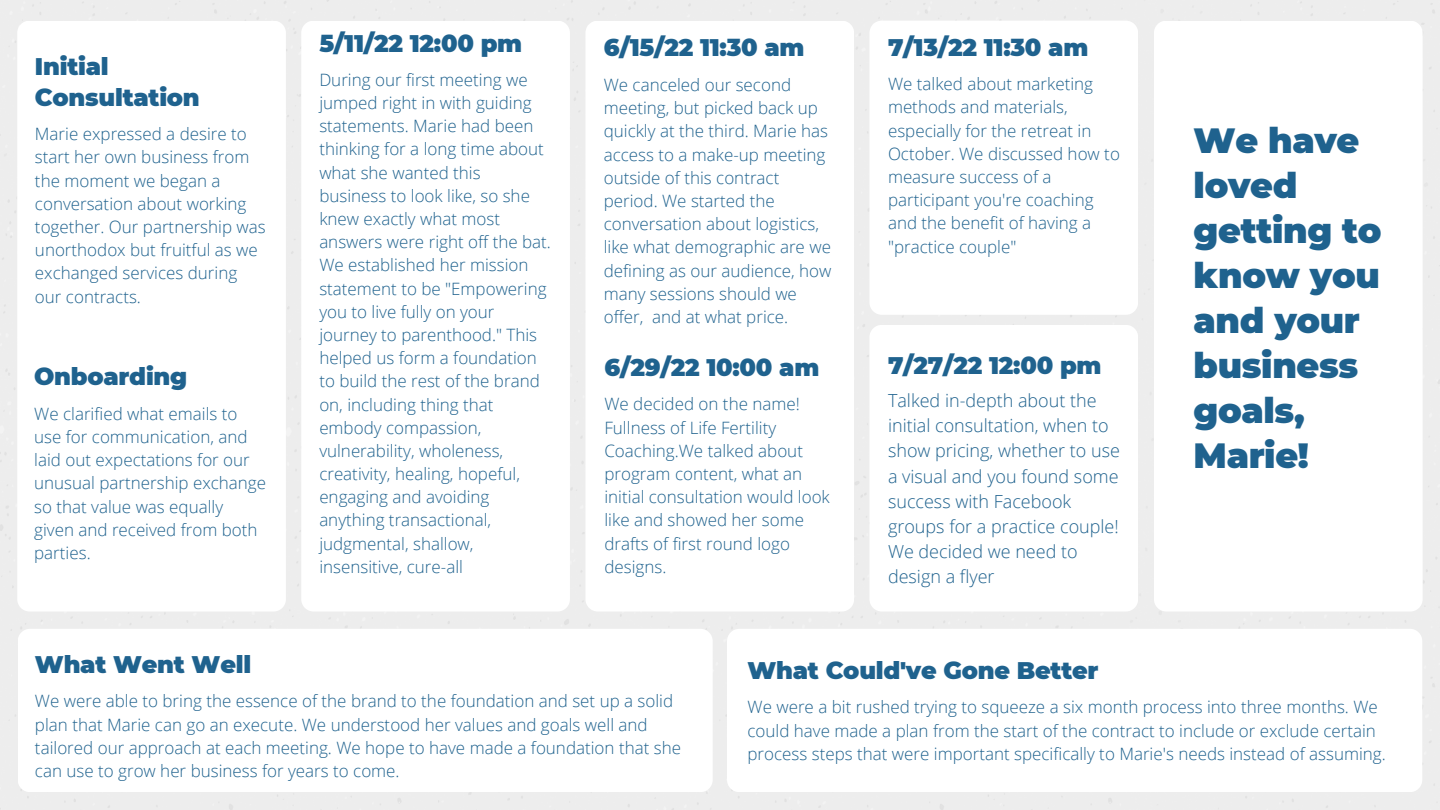
<style>
.page{position:relative;width:1440px;height:810px;background:#fff}
.page>*{position:absolute;margin:0;border:0;box-sizing:border-box;transform-origin:0 0}
.t1{font:900 35px/45px "Montserrat";letter-spacing:-.01em;color:#1f628e}
.t2{font:900 24px/30.8px "Montserrat";letter-spacing:-.01em;color:#1f628e}
.t3{font:300 18px/25.1px "Open Sans";color:#1f628e}
.t4{font:300 17px/23.2px "Open Sans";color:#1f628e}
</style>
<div class="page">
<p class="t2" style="left:35px;top:51px;width:166px">Initial<br>Consultation</p>
<p class="t4" style="left:35px;top:122px;width:232px">Marie expressed a desire to start her own business from the moment we began a conversation about working together. Our partnership was unorthodox but fruitful as we exchanged services during our contracts.</p>
<p class="t2" style="left:34px;top:361px;width:155px">Onboarding</p>
<p class="t4" style="left:34px;top:402px;width:233px">We clarified what emails to use for communication, and laid out expectations for our unusual partnership exchange so that value was equally given and received from both parties.</p>
<p class="t2" style="left:319px;top:28px;width:204px">5/11/22 12:00 pm</p>
<p class="t4" style="left:319px;top:68px;width:233px">During our first meeting we jumped right in with guiding statements. Marie had been thinking for a long time about what she wanted this business to look like, so she knew exactly what most answers were right off the bat.<br>We established her mission statement to be "Empowering you to live fully on your journey to parenthood." This helped us form a foundation to build the rest of the brand on, including thing that embody compassion, vulnerability, wholeness, creativity, healing, hopeful, engaging and avoiding anything transactional, judgmental, shallow, insensitive, cure-all</p>
<p class="t2" style="left:604px;top:32px;width:202px">6/15/22 11:30 am</p>
<p class="t4" style="left:604px;top:73px;width:229px">We canceled our second meeting, but picked back up quickly at the third. Marie has access to a make-up meeting outside of this contract period. We started the conversation about logistics, like what demographic are we defining as our audience, how many sessions should we offer, and at what price.</p>
<p class="t2" style="left:604px;top:352px;width:216px">6/29/22 10:00 am</p>
<p class="t4" style="left:604px;top:392px;width:227px">We decided on the name!<br>Fullness of Life Fertility<br>Coaching.We talked about program content, what an initial consultation would look like and showed her some drafts of first round logo designs.</p>
<p class="t2" style="left:888px;top:32px;width:202px">7/13/22 11:30 am</p>
<p class="t4" style="left:888px;top:72px;width:233px">We talked about marketing methods and materials, especially for the retreat in<br>October. We discussed how to measure success of a participant you're coaching and the benefit of having a "practice couple"</p>
<p class="t2" style="left:888px;top:350px;width:215px">7/27/22 12:00 pm</p>
<p class="t3" style="left:888px;top:388px;width:233px">Talked in-depth about the initial consultation, when to show pricing, whether to use a visual and you found some success with Facebook groups for a practice couple!<br>We decided we need to design a flyer</p>
<p class="t1" style="left:1194px;top:118px;width:189px">We have loved getting to know you and your business goals,<br>Marie!</p>
<p class="t2" style="left:35px;top:649px;width:218px">What Went Well</p>
<p class="t4" style="left:35px;top:689px;width:648px">We were able to bring the essence of the brand to the foundation and set up a solid plan that Marie can go an execute. We understood her values and goals well and tailored our approach at each meeting. We hope to have made a foundation that she can use to grow her business for years to come.</p>
<p class="t2" style="left:748px;top:655px;width:353px">What Could've Gone Better</p>
<p class="t4" style="left:748px;top:695px;width:640px">We were a bit rushed trying to squeeze a six month process into three months. We could have made a plan from the start of the contract to include or exclude certain process steps that were important specifically to Marie's needs instead of assuming.</p>
</div>
